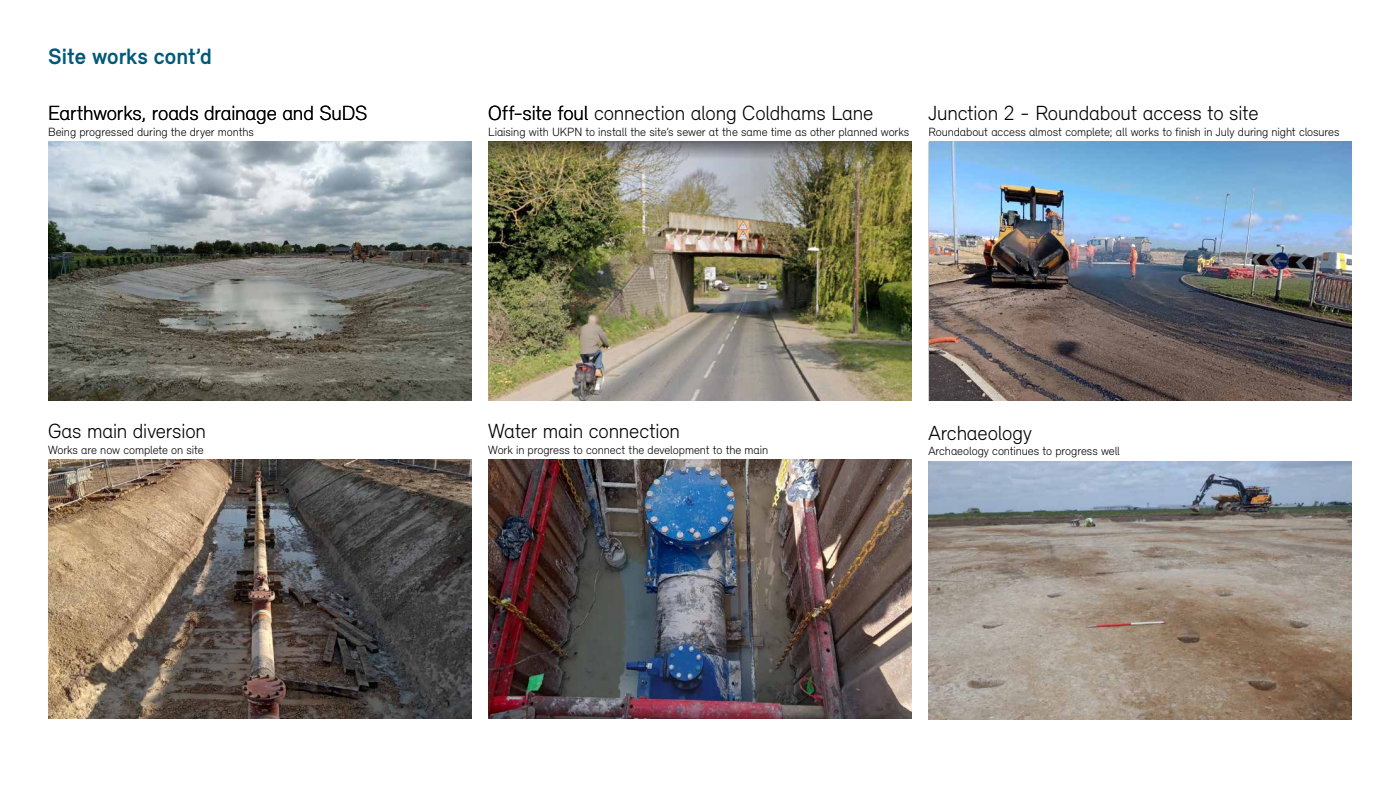
<style>
.page{position:relative;width:1400px;height:788px;background:#fff}
.page>*{position:absolute;margin:0;border:0;box-sizing:border-box;transform-origin:0 0}
.t1{font:700 22.75px "Relevant";color:#005979}
.t2{font:300 21px "Relevant";letter-spacing:-.01em;color:#000}
.t3{font:300 12.25px "Relevant";letter-spacing:-.01em;color:#000}
</style>
<div class="page">
<img style="left:48px;top:142px;width:424px;height:258px">
<img style="left:488px;top:142px;width:424px;height:258px">
<img style="left:928px;top:461px;width:424px;height:258px">
<img style="left:48px;top:459px;width:424px;height:259px">
<img style="left:488px;top:459px;width:424px;height:259px">
<img style="left:930px;top:142px;width:422px;height:258px">
<h1 class="t1" style="left:48px;top:43px;width:165px">Site works cont’d</h1>
<h2 class="t2" style="left:48px;top:101px;width:321px">Earthworks, roads drainage and SuDS</h2>
<p class="t3" style="left:48px;top:125px;width:207px">Being progressed during the dryer months</p>
<h2 class="t2" style="left:48px;top:418px;width:159px">Gas main diversion</h2>
<p class="t3" style="left:48px;top:442px;width:157px">Works are now complete on site</p>
<h2 class="t2" style="left:488px;top:101px;width:387px">Off-site foul connection along Coldhams Lane</h2>
<p class="t3" style="left:488px;top:125px;width:422px">Liaising with UKPN to install the site’s sewer at the same time as other planned works</p>
<h2 class="t2" style="left:928px;top:101px;width:332px">Junction 2 - Roundabout access to site</h2>
<p class="t3" style="left:928px;top:125px;width:413px">Roundabout access almost complete; all works to finish in July during night closures</p>
<h2 class="t2" style="left:488px;top:418px;width:193px">Water main connection</h2>
<p class="t3" style="left:488px;top:442px;width:282px">Work in progress to connect the development to the main</p>
<h2 class="t2" style="left:928px;top:420px;width:105px">Archaeology</h2>
<p class="t3" style="left:928px;top:444px;width:193px">Archaeology continues to progress well</p>
</div>
